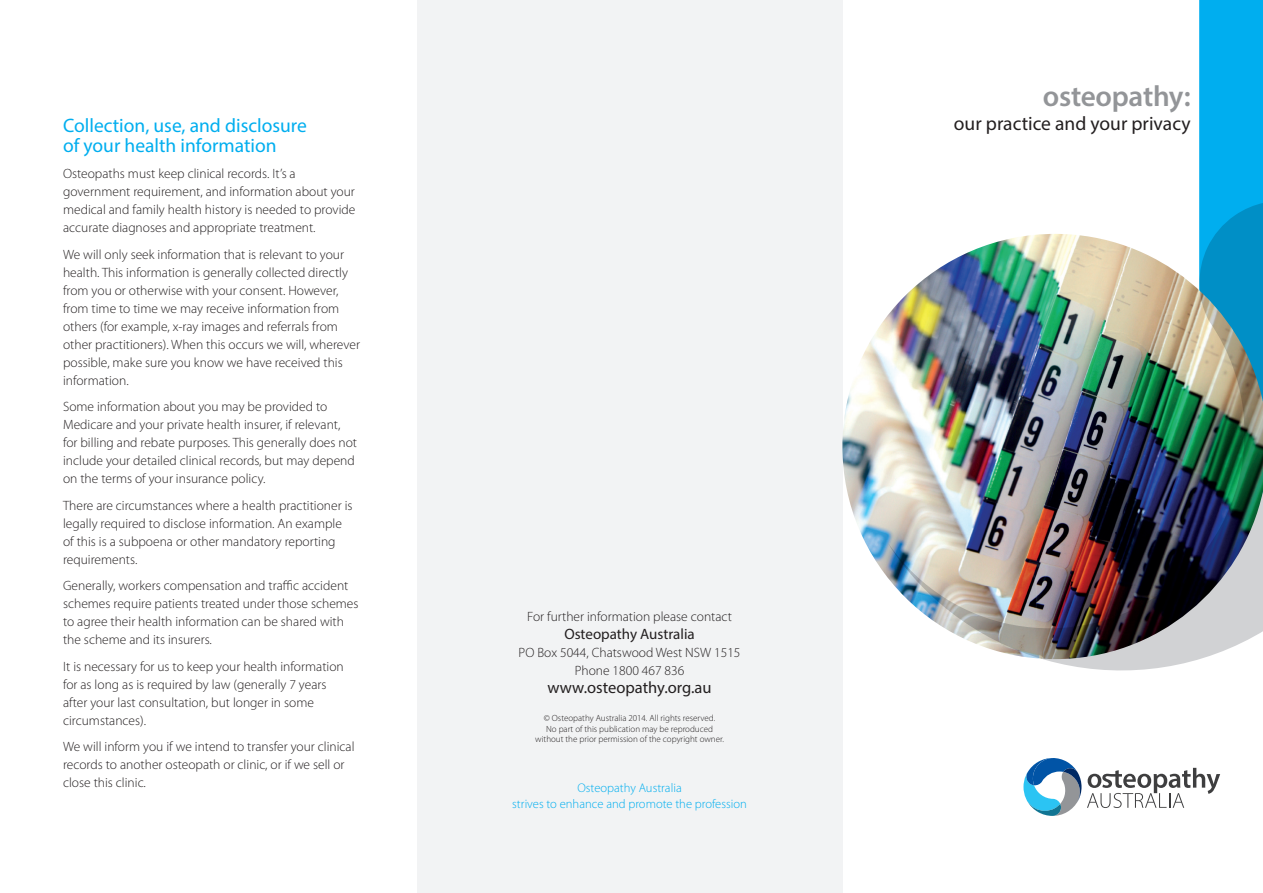
<style>
.page{position:relative;width:1263px;height:893px;background:#fff}
.page>*{position:absolute;margin:0;border:0;box-sizing:border-box;transform-origin:0 0}
.t1{font:600 29.25px "Myriad Pro";letter-spacing:-.01em;color:#939598}
.t2{font:19.5px "Myriad Pro";color:#00aeef}
.t3{font:19.5px "Myriad Pro";color:#231f20}
.body-1{font:16.5px "Myriad Pro";color:#231f20}
.body-1-2{font:15px "Myriad Pro";color:#231f20}
.body-1-3{font:300 13.5px/18px "Myriad Pro";color:#231f20}
.t4{font:300 12.6px/15.8px "Myriad Pro";color:#00aeef;text-align:center}
.copyright{font:300 9px/10.5px "Myriad Pro";color:#231f20;text-align:center}
</style>
<div class="page">
<div style="left:1199px;top:0;width:64px;height:190px;background:#00aeef"></div>
<div style="left:417px;top:0;width:425px;height:893px;background:#f2f3f4"></div>
<img style="left:842px;top:234px;width:46px;height:425px">
<img style="left:888px;top:190px;width:375px;height:481px">
<svg style="left:1023px;top:758px;width:197px;height:58px"></svg>
<h1 class="t1" style="left:1043px;top:77px;width:149px">osteopathy:</h1>
<h2 class="t2" style="left:63px;top:113px;width:245px">Collection, use, and disclosure</h2>
<h2 class="t3" style="left:954px;top:112px;width:238px">our practice and your privacy</h2>
<h2 class="t2" style="left:63px;top:133px;width:215px">of your health information</h2>
<p class="body-1-3" style="left:63px;top:165px;width:294px">Osteopaths must keep clinical records. It’s a government requirement, and information about your medical and family health history is needed to provide accurate diagnoses and appropriate treatment.</p>
<p class="body-1-3" style="left:63px;top:245px;width:298px">We will only seek information that is relevant to your health. This information is generally collected directly from you or otherwise with your consent. However, from time to time we may receive information from others (for example, x-ray images and referrals from other practitioners). When this occurs we will, wherever possible, make sure you know we have received this information.</p>
<p class="body-1-3" style="left:63px;top:398px;width:295px">Some information about you may be provided to Medicare and your private health insurer, if relevant, for billing and rebate purposes. This generally does not include your detailed clinical records, but may depend on the terms of your insurance policy.</p>
<p class="body-1-3" style="left:63px;top:496px;width:291px">There are circumstances where a health practitioner is legally required to disclose information. An example of this is a subpoena or other mandatory reporting requirements.</p>
<p class="body-1-3" style="left:63px;top:577px;width:297px">Generally, workers compensation and traffic accident schemes require patients treated under those schemes to agree their health information can be shared with the scheme and its insurers.</p>
<p class="body-1-3" style="left:63px;top:657px;width:282px">It is necessary for us to keep your health information for as long as is required by law (generally 7 years after your last consultation, but longer in some circumstances).</p>
<p class="body-1-3" style="left:63px;top:738px;width:293px">We will inform you if we intend to transfer your clinical records to another osteopath or clinic, or if we sell or close this clinic.</p>
<p class="body-1-3" style="left:527px;top:607px;width:206px">For further information please contact</p>
<p class="body-1-2" style="left:564px;top:625px;width:132px">Osteopathy Australia</p>
<p class="body-1-3" style="left:519px;top:643px;width:223px">PO Box 5044, Chatswood West NSW 1515</p>
<p class="body-1-3" style="left:575px;top:661px;width:111px">Phone 1800 467 836</p>
<p class="body-1" style="left:548px;top:677px;width:165px">www.osteopathy.org.au</p>
<p class="copyright" style="left:535px;top:713px;width:190px">© Osteopathy Australia 2014. All rights reserved.<br>No part of this publication may be reproduced without the prior permission of the copyright owner.</p>
<p class="t4" style="left:512px;top:780px;width:236px">Osteopathy Australia<br>strives to enhance and promote the profession</p>
</div>
